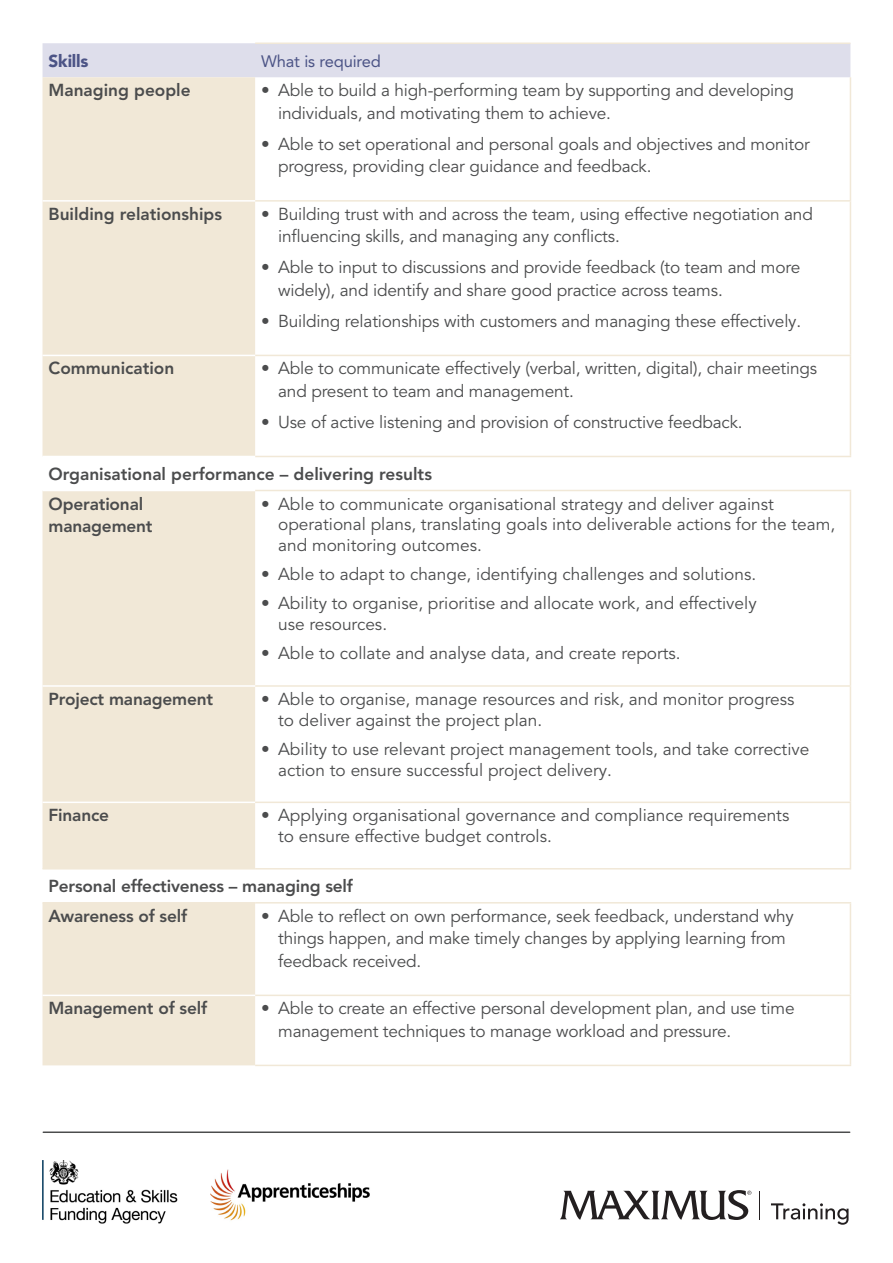
<style>
.page{position:relative;width:893px;height:1263px;background:#fff}
.page>*{position:absolute;margin:0;border:0;box-sizing:border-box;transform-origin:0 0}
.t1{font:17.25px/22.5px "Avenir LT Pro";letter-spacing:-.01em;color:#4b4c4d}
.t2{font:800 17.25px/22.5px "Avenir LT Pro";letter-spacing:-.01em;color:#4b4c4d}
.t3{font:900 17.25px "Avenir LT Pro";letter-spacing:-.01em;color:#4c5486}
.t4{font:16.5px "Avenir LT Pro";letter-spacing:-.01em;color:#4c5486}
</style>
<div class="page">
<svg style="left:771px;top:1203px;width:77px;height:22px"></svg>
<svg style="left:560px;top:1190px;width:191px;height:30px"></svg>
<svg style="left:759px;top:1191px;width:1px;height:28px"></svg>
<hr style="left:43px;top:1131px;width:807px;height:2px;background:#4b4c4d">
<img style="left:210px;top:1169px;width:160px;height:52px">
<img style="left:43px;top:1161px;width:135px;height:63px">
<div style="left:43px;top:43px;width:807px;height:34px;background:#dedeeb"></div>
<svg style="left:43px;top:77px;width:212px;height:988px;background:#f1e9d9"></svg>
<hr style="left:255px;top:200px;width:596px;height:2px;background:#f1e8d7">
<hr style="left:255px;top:355px;width:596px;height:1px;background:#f1e8d7">
<hr style="left:255px;top:456px;width:596px;height:1px;background:#f1e8d7">
<hr style="left:255px;top:490px;width:596px;height:1px;background:#f1e8d7">
<hr style="left:255px;top:685px;width:596px;height:2px;background:#f1e8d7">
<hr style="left:43px;top:200px;width:212px;height:2px;background:#fff">
<hr style="left:43px;top:355px;width:212px;height:1px;background:#fff">
<hr style="left:43px;top:456px;width:212px;height:1px;background:#fff">
<hr style="left:43px;top:490px;width:212px;height:1px;background:#fff">
<hr style="left:43px;top:685px;width:212px;height:2px;background:#fff">
<hr style="left:43px;top:801px;width:212px;height:2px;background:#fff">
<hr style="left:43px;top:868px;width:212px;height:1px;background:#f1e8d7">
<hr style="left:255px;top:868px;width:596px;height:1px;background:#f1e8d7">
<hr style="left:43px;top:902px;width:212px;height:1px;background:#f1e8d7">
<hr style="left:255px;top:902px;width:596px;height:1px;background:#f1e8d7">
<hr style="left:255px;top:994px;width:596px;height:2px;background:#f1e8d7">
<hr style="left:43px;top:994px;width:212px;height:2px;background:#fff">
<hr style="left:255px;top:801px;width:596px;height:2px;background:#f1e8d7">
<hr style="left:850px;top:202px;width:1px;height:153px;background:#f1e8d7">
<hr style="left:850px;top:356px;width:1px;height:100px;background:#f1e8d7">
<hr style="left:850px;top:491px;width:1px;height:194px;background:#f1e8d7">
<hr style="left:850px;top:687px;width:1px;height:114px;background:#f1e8d7">
<hr style="left:850px;top:803px;width:1px;height:65px;background:#f1e8d7">
<hr style="left:850px;top:903px;width:1px;height:91px;background:#f1e8d7">
<hr style="left:850px;top:996px;width:1px;height:69px;background:#f1e8d7">
<hr style="left:850px;top:77px;width:1px;height:123px;background:#f1e8d7">
<hr style="left:255px;top:43px;width:595px;height:1px;background:#f1e8d7">
<hr style="left:255px;top:1065px;width:596px;height:1px;background:#f1e8d7">
<p class="t3" style="left:49px;top:50px;width:42px">Skills</p>
<p class="t4" style="left:261px;top:51px;width:121px">What is required</p>
<p class="t2" style="left:49px;top:79px;width:144px">Managing people</p>
<p class="t1" style="left:278px;top:79px;width:517px;text-indent:-17px">• Able to build a high-performing team by supporting and developing individuals, and motivating them to achieve.</p>
<p class="t1" style="left:278px;top:133px;width:533px;text-indent:-17px">• Able to set operational and personal goals and objectives and monitor progress, providing clear guidance and feedback.</p>
<p class="t2" style="left:49px;top:203px;width:175px">Building relationships</p>
<p class="t1" style="left:278px;top:203px;width:536px;text-indent:-17px">• Building trust with and across the team, using effective negotiation and influencing skills, and managing any conflicts.</p>
<p class="t1" style="left:278px;top:257px;width:524px;text-indent:-17px">• Able to input to discussions and provide feedback (to team and more widely), and identify and share good practice across teams.</p>
<p class="t1" style="left:261px;top:310px;width:542px">• Building relationships with customers and managing these effectively.</p>
<p class="t2" style="left:49px;top:357px;width:127px">Communication</p>
<p class="t1" style="left:278px;top:358px;width:541px;text-indent:-17px">• Able to communicate effectively (verbal, written, digital), chair meetings and present to team and management.</p>
<p class="t1" style="left:261px;top:411px;width:483px">• Use of active listening and provision of constructive feedback.</p>
<p class="t2" style="left:49px;top:463px;width:385px">Organisational performance – delivering results</p>
<p class="t2" style="left:49px;top:492px;width:106px">Operational management</p>
<p class="t1" style="left:278px;top:494px;width:559px;line-height:20.7px;text-indent:-17px">• Able to communicate organisational strategy and deliver against operational plans, translating goals into deliverable actions for the team, and monitoring outcomes.</p>
<p class="t1" style="left:261px;top:563px;width:496px">• Able to adapt to change, identifying challenges and solutions.</p>
<p class="t1" style="left:278px;top:593px;width:480px;line-height:20.7px;text-indent:-17px">• Ability to organise, prioritise and allocate work, and effectively use resources.</p>
<p class="t1" style="left:261px;top:642px;width:421px">• Able to collate and analyse data, and create reports.</p>
<p class="t2" style="left:49px;top:688px;width:166px">Project management</p>
<p class="t1" style="left:278px;top:689px;width:518px;line-height:20.7px;text-indent:-17px">• Able to organise, manage resources and risk, and monitor progress to deliver against the project plan.</p>
<p class="t1" style="left:278px;top:739px;width:533px;line-height:20.7px;text-indent:-17px">• Ability to use relevant project management tools, and take corrective action to ensure successful project delivery.</p>
<p class="t2" style="left:49px;top:804px;width:62px">Finance</p>
<p class="t1" style="left:278px;top:805px;width:513px;line-height:20.7px;text-indent:-17px">• Applying organisational governance and compliance requirements to ensure effective budget controls.</p>
<p class="t2" style="left:49px;top:875px;width:306px">Personal effectiveness – managing self</p>
<p class="t2" style="left:49px;top:905px;width:140px">Awareness of self</p>
<p class="t1" style="left:278px;top:905px;width:517px;text-indent:-17px">• Able to reflect on own performance, seek feedback, understand why things happen, and make timely changes by applying learning from feedback received.</p>
<p class="t2" style="left:49px;top:997px;width:160px">Management of self</p>
<p class="t1" style="left:278px;top:997px;width:518px;text-indent:-17px">• Able to create an effective personal development plan, and use time management techniques to manage workload and pressure.</p>
</div>
